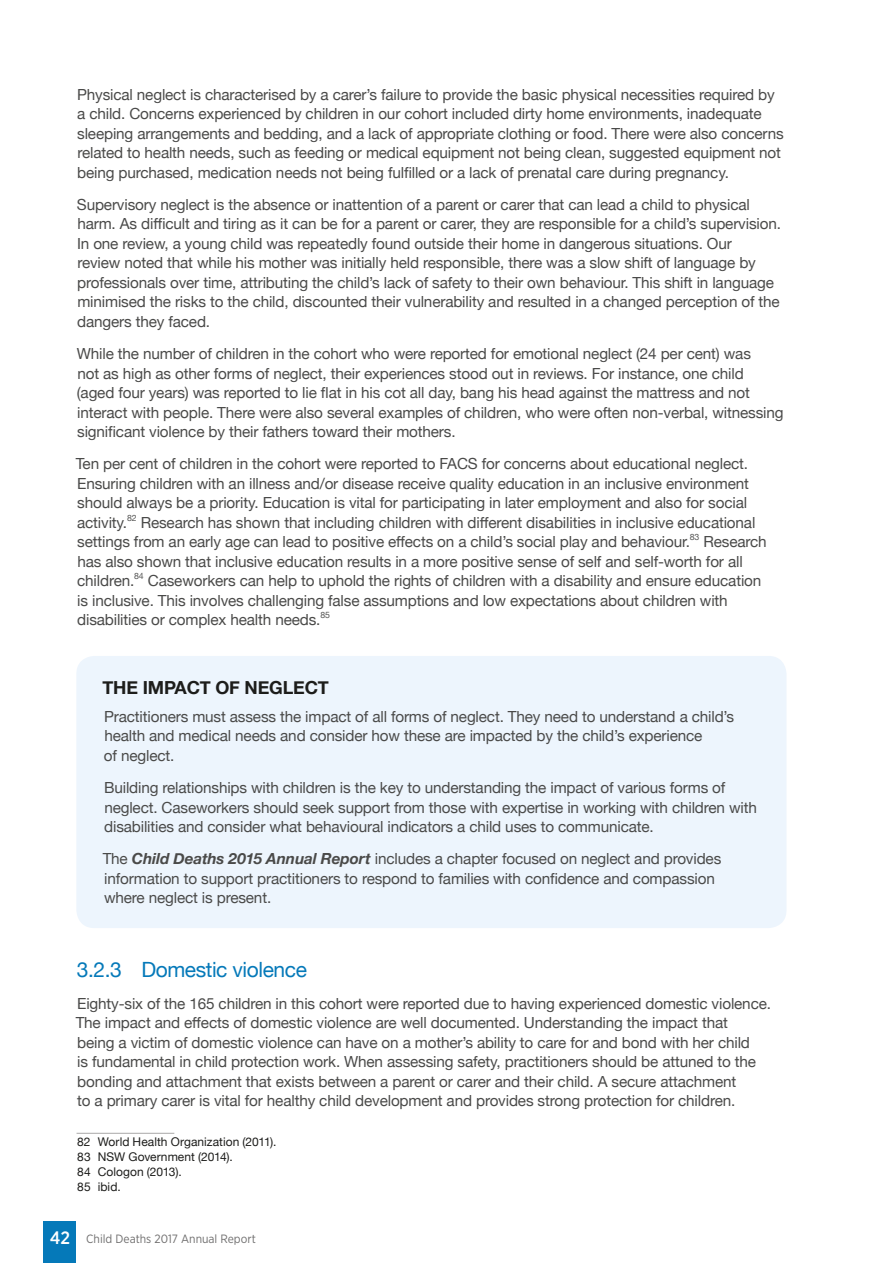
<style>
.page{position:relative;width:893px;height:1263px;background:#fff}
.page>*{position:absolute;margin:0;border:0;box-sizing:border-box;transform-origin:0 0}
.Heading_3{font:21px "Helvetica Neue";letter-spacing:-.02em;color:#0579b9}
.Heading_4{font:700 18px "Helvetica Neue";letter-spacing:-.01em;color:#1d1d1b}
.Body_Text{font:15.3px/19.5px "Helvetica Neue";letter-spacing:-.01em;color:#4a4a49}
.Footnote{font:12px "Helvetica Neue";letter-spacing:.005em;color:#1d1d1b}
.t1{font:12px "Gotham Narrow";color:#706f6f}
.Body_Text-2{font:8.7px "Helvetica Neue";letter-spacing:-.01em;color:#575756}
.s1{font-weight:700;font-style:italic}
.s2{font-weight:500;font-size:18px;color:#fff}
</style>
<div class="page">
<div style="left:44px;top:1221px;width:32px;height:42px;background:#0579b9"></div>
<div style="left:76px;top:656px;width:710px;height:272px;background:#edf5fd;border-radius:18px"></div>
<hr style="left:77px;top:1133px;width:97px;height:1px;background:#b3b2b2">
<p class="Body_Text" style="left:77px;top:85px;width:708px">Physical neglect is characterised by a carer’s failure to provide the basic physical necessities required by a child. Concerns experienced by children in our cohort included dirty home environments, inadequate sleeping arrangements and bedding, and a lack of appropriate clothing or food. There were also concerns related to health needs, such as feeding or medical equipment not being clean, suggested equipment not being purchased, medication needs not being fulfilled or a lack of prenatal care during pregnancy.</p>
<p class="Body_Text" style="left:77px;top:196px;width:706px">Supervisory neglect is the absence or inattention of a parent or carer that can lead a child to physical harm. As difficult and tiring as it can be for a parent or carer, they are responsible for a child’s supervision.<br>In one review, a young child was repeatedly found outside their home in dangerous situations. Our<br>review noted that while his mother was initially held responsible, there was a slow shift of language by professionals over time, attributing the child’s lack of safety to their own behaviour. This shift in language minimised the risks to the child, discounted their vulnerability and resulted in a changed perception of the dangers they faced.</p>
<p class="Body_Text" style="left:77px;top:345px;width:708px">While the number of children in the cohort who were reported for emotional neglect (24 per cent) was<br>not as high as other forms of neglect, their experiences stood out in reviews. For instance, one child (aged four years) was reported to lie flat in his cot all day, bang his head against the mattress and not interact with people. There were also several examples of children, who were often non-verbal, witnessing significant violence by their fathers toward their mothers.</p>
<p class="Body_Text" style="left:76px;top:455px;width:675px;text-align:justify">Ten per cent of children in the cohort were reported to FACS for concerns about educational neglect.<br>Ensuring children with an illness and/or disease receive quality education in an inclusive environment should always be a priority. Education is vital for participating in later employment and also for social activity.</p>
<p class="Body_Text-2" style="left:127px;top:511px;width:11px">82</p>
<p class="Body_Text" style="left:77px;top:514px;width:680px;text-indent:63px">Research has shown that including children with different disabilities in inclusive educational settings from an early age can lead to positive effects on a child’s social play and behaviour.</p>
<p class="Body_Text-2" style="left:690px;top:531px;width:11px">83</p>
<p class="Body_Text" style="left:77px;top:533px;width:691px;text-indent:626px">Research has also shown that inclusive education results in a more positive sense of self and self-worth for all children.</p>
<p class="Body_Text-2" style="left:134px;top:570px;width:11px">84</p>
<p class="Body_Text" style="left:77px;top:572px;width:686px;text-indent:71px">Caseworkers can help to uphold the rights of children with a disability and ensure education is inclusive. This involves challenging false assumptions and low expectations about children with disabilities or complex health needs.</p>
<p class="Body_Text-2" style="left:320px;top:609px;width:11px">85</p>
<p class="Heading_4" style="left:102px;top:673px;width:228px">THE IMPACT OF NEGLECT</p>
<p class="Body_Text" style="left:104px;top:707px;width:632px">Practitioners must assess the impact of all forms of neglect. They need to understand a child’s health and medical needs and consider how these are impacted by the child’s experience<br>of neglect.</p>
<p class="Body_Text" style="left:104px;top:779px;width:654px">Building relationships with children is the key to understanding the impact of various forms of neglect. Caseworkers should seek support from those with expertise in working with children with disabilities and consider what behavioural indicators a child uses to communicate.</p>
<p class="Body_Text" style="left:103px;top:850px;width:620px">The <span class="s1">Child Deaths 2015 Annual Report</span> includes a chapter focused on neglect and provides information to support practitioners to respond to families with confidence and compassion where neglect is present.</p>
<p class="Heading_3" style="left:77px;top:954px;width:232px">3.2.3 Domestic violence</p>
<p class="Body_Text" style="left:76px;top:994px;width:697px">Eighty-six of the 165 children in this cohort were reported due to having experienced domestic violence.<br>The impact and effects of domestic violence are well documented. Understanding the impact that<br>being a victim of domestic violence can have on a mother’s ability to care for and bond with her child<br>is fundamental in child protection work. When assessing safety, practitioners should be attuned to the bonding and attachment that exists between a parent or carer and their child. A secure attachment<br>to a primary carer is vital for healthy child development and provides strong protection for children.</p>
<p class="Footnote" style="left:77px;top:1133px;width:201px">82 World Health Organization (2011).</p>
<p class="Footnote" style="left:77px;top:1148px;width:157px">83 NSW Government (2014).</p>
<p class="Footnote" style="left:77px;top:1163px;width:106px">84 Cologon (2013).</p>
<p class="Footnote" style="left:77px;top:1178px;width:45px">85 ibid.</p>
<p class="t1" style="left:50px;top:1232px;width:208px"><span class="s2">42</span> Child Deaths 2017 Annual Report</p>
</div>
